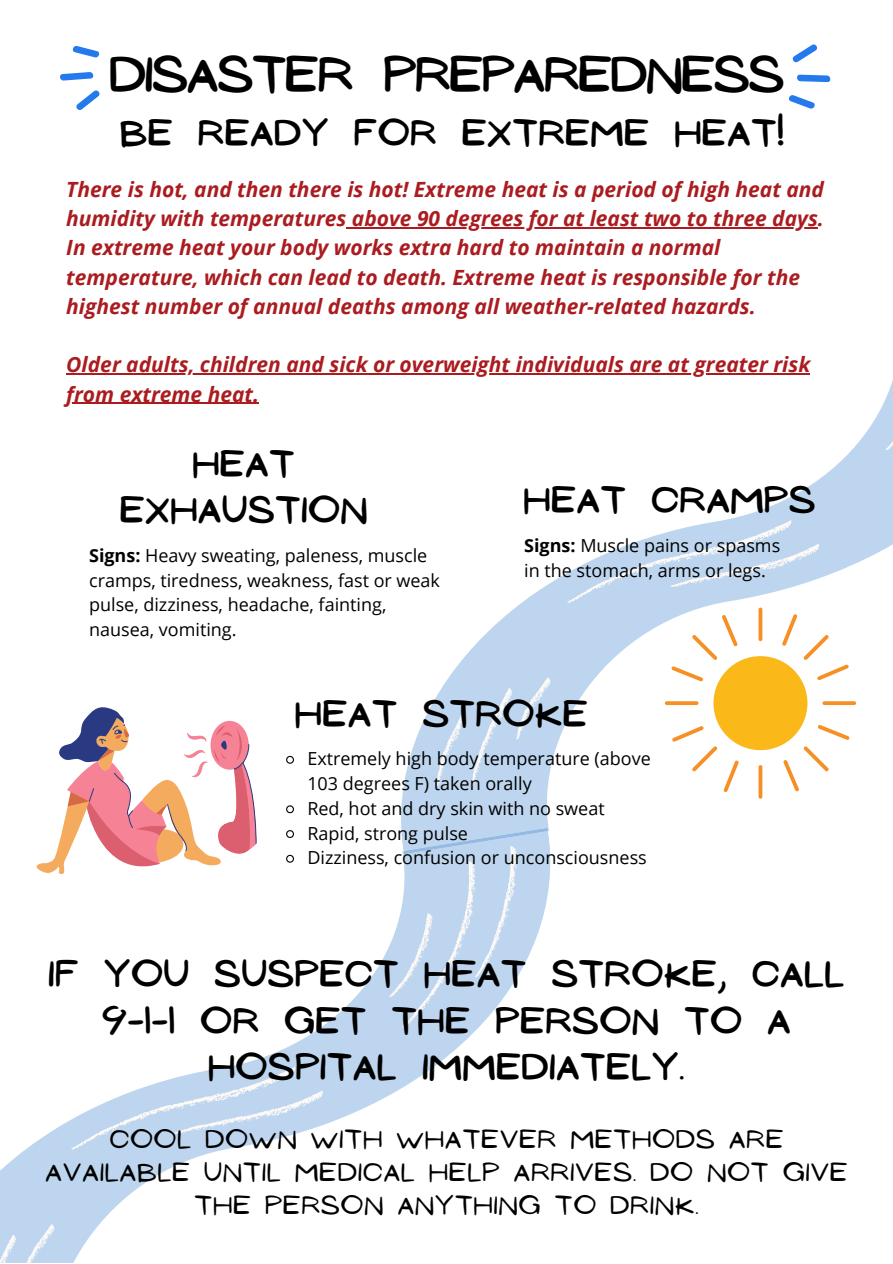
<style>
.page{position:relative;width:893px;height:1264px;background:#fff}
.page>*{position:absolute;margin:0;border:0;box-sizing:border-box;transform-origin:0 0}
.t1{font:45px "NF Ananias Bold";color:#000}
.t2{font:33px/46px "NF Ananias Bold";letter-spacing:.05em;color:#000;text-align:center}
.t3{font:24px/32.5px "NF Ananias Regular";letter-spacing:.05em;color:#000;text-align:center}
.t4{font:italic 700 21px/29.2px "Open Sans";color:#aa1c20}
.t5{font:18px/24.8px "Open Sans";color:#000}
.s1{font-weight:700}
</style>
<div class="page">
<svg style="left:0;top:854px;width:551px;height:408px"></svg>
<svg style="left:330px;top:374px;width:433px;height:480px"></svg>
<svg style="left:374px;top:374px;width:518px;height:418px"></svg>
<svg style="left:36px;top:707px;width:220px;height:174px"></svg>
<div style="left:713px;top:656px;width:94px;height:94px;background:#fab919;border-radius:50%"></div>
<svg style="left:758px;top:607px;width:4px;height:34px"></svg>
<svg style="left:758px;top:765px;width:4px;height:33px"></svg>
<svg style="left:822px;top:701px;width:34px;height:4px"></svg>
<svg style="left:664px;top:701px;width:34px;height:4px"></svg>
<svg style="left:803px;top:634px;width:45px;height:46px"></svg>
<svg style="left:672px;top:726px;width:45px;height:45px"></svg>
<svg style="left:783px;top:746px;width:45px;height:45px"></svg>
<svg style="left:692px;top:614px;width:45px;height:46px"></svg>
<svg style="left:817px;top:724px;width:32px;height:15px"></svg>
<svg style="left:671px;top:666px;width:32px;height:15px"></svg>
<svg style="left:723px;top:760px;width:15px;height:32px"></svg>
<svg style="left:782px;top:614px;width:15px;height:31px"></svg>
<svg style="left:789px;top:44px;width:42px;height:65px"></svg>
<svg style="left:60px;top:46px;width:40px;height:64px"></svg>
<hr style="left:346px;top:227px;width:471px;height:1px;background:#aa1c20">
<hr style="left:66px;top:373px;width:744px;height:1px;background:#aa1c20">
<hr style="left:66px;top:402px;width:193px;height:2px;background:#aa1c20">
<svg style="left:286px;top:755px;width:8px;height:9px"></svg>
<svg style="left:286px;top:805px;width:8px;height:9px"></svg>
<svg style="left:286px;top:830px;width:8px;height:8px"></svg>
<svg style="left:285px;top:854px;width:10px;height:9px"></svg>
<p class="t1" style="left:110px;top:49px;width:675px">DISASTER PREPAREDNESS</p>
<p class="t2" style="left:120px;top:110px;width:665px">BE READY FOR EXTREME HEAT!</p>
<p class="t4" style="left:66px;top:174px;width:759px">There is hot, and then there is hot! Extreme heat is a period of high heat and humidity with temperatures above 90 degrees for at least two to three days.<br>In extreme heat your body works extra hard to maintain a normal temperature, which can lead to death. Extreme heat is responsible for the highest number of annual deaths among all weather-related hazards.</p>
<p class="t4" style="left:66px;top:349px;width:745px">Older adults, children and sick or overweight individuals are at greater risk from extreme heat.</p>
<p class="t2" style="left:120px;top:441px;width:248px">HEAT<br>EXHAUSTION</p>
<p class="t5" style="left:89px;top:542px;width:352px"><span class="s1">Signs:</span> Heavy sweating, paleness, muscle cramps, tiredness, weakness, fast or weak pulse, dizziness, headache, fainting, nausea, vomiting.</p>
<p class="t2" style="left:524px;top:477px;width:292px">HEAT CRAMPS</p>
<p class="t5" style="left:524px;top:532px;width:257px"><span class="s1">Signs:</span> Muscle pains or spasms in the stomach, arms or legs.</p>
<p class="t2" style="left:295px;top:691px;width:293px">HEAT STROKE</p>
<p class="t5" style="left:307px;top:746px;width:345px">Extremely high body temperature (above<br>103 degrees F) taken orally</p>
<p class="t5" style="left:307px;top:795px;width:299px">Red, hot and dry skin with no sweat</p>
<p class="t5" style="left:307px;top:820px;width:162px">Rapid, strong pulse</p>
<p class="t5" style="left:307px;top:845px;width:341px">Dizziness, confusion or unconsciousness</p>
<p class="t2" style="left:49px;top:951px;width:796px">IF YOU SUSPECT HEAT STROKE, CALL<br>9-1-1 OR GET THE PERSON TO A<br>HOSPITAL IMMEDIATELY.</p>
<p class="t3" style="left:46px;top:1123px;width:803px">COOL DOWN WITH WHATEVER METHODS ARE<br>AVAILABLE UNTIL MEDICAL HELP ARRIVES. DO NOT GIVE<br>THE PERSON ANYTHING TO DRINK.</p>
</div>
